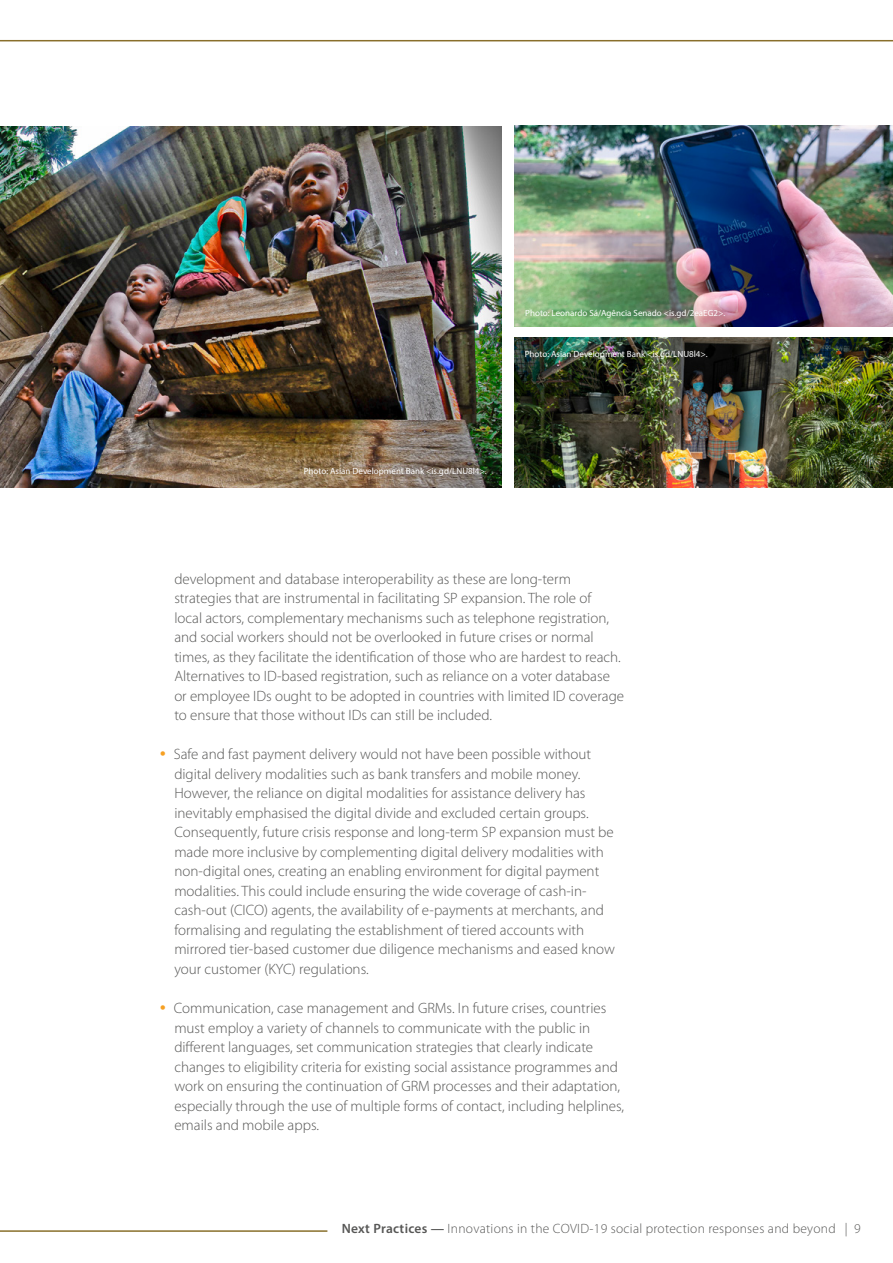
<style>
.page{position:relative;width:893px;height:1263px;background:#fff}
.page>*{position:absolute;margin:0;border:0;box-sizing:border-box;transform-origin:0 0}
.t1{font:300 15px/19.5px "Myriad Pro";color:#575756}
.t2{font:300 13.5px "Myriad Pro";letter-spacing:.02em;color:#575756}
.t3{font:9px "Myriad Pro";color:#fff}
.s1{font-weight:600}
</style>
<div class="page">
<hr style="left:0;top:40px;width:893px;height:1px;background:#896f2b">
<hr style="left:0;top:1230px;width:327px;height:2px;background:#896f2b">
<img style="left:514px;top:125px;width:379px;height:202px">
<img style="left:514px;top:338px;width:379px;height:149px">
<img style="left:0;top:126px;width:502px;height:361px">
<p class="t3" style="left:525px;top:308px;width:202px">Photo: Leonardo Sá/Agência Senado &lt;is.gd/2eaEG2&gt;.</p>
<p class="t3" style="left:525px;top:349px;width:184px">Photo: Asian Development Bank &lt;is.gd/LNU8l4&gt;.</p>
<p class="t3" style="left:304px;top:465px;width:184px">Photo: Asian Development Bank &lt;is.gd/LNU8l4&gt;.</p>
<p class="t1" style="left:174px;top:569px;width:451px">development and database interoperability as these are long-term strategies that are instrumental in facilitating SP expansion. The role of<br>local actors, complementary mechanisms such as telephone registration, and social workers should not be overlooked in future crises or normal times, as they facilitate the identification of those who are hardest to reach.<br>Alternatives to ID-based registration, such as reliance on a voter database or employee IDs ought to be adopted in countries with limited ID coverage to ensure that those without IDs can still be included.</p>
<p class="t1" style="left:174px;top:744px;width:443px">Safe and fast payment delivery would not have been possible without digital delivery modalities such as bank transfers and mobile money.<br>However, the reliance on digital modalities for assistance delivery has inevitably emphasised the digital divide and excluded certain groups.<br>Consequently, future crisis response and long-term SP expansion must be made more inclusive by complementing digital delivery modalities with non-digital ones, creating an enabling environment for digital payment modalities. This could include ensuring the wide coverage of cash-in&shy;cash-out (CICO) agents, the availability of e-payments at merchants, and formalising and regulating the establishment of tiered accounts with mirrored tier-based customer due diligence mechanisms and eased know your customer (KYC) regulations.</p>
<p class="t1" style="left:174px;top:998px;width:452px">Communication, case management and GRMs. In future crises, countries must employ a variety of channels to communicate with the public in different languages, set communication strategies that clearly indicate changes to eligibility criteria for existing social assistance programmes and work on ensuring the continuation of GRM processes and their adaptation, especially through the use of multiple forms of contact, including helplines, emails and mobile apps.</p>
<p class="t2" style="left:342px;top:1220px;width:521px"><span class="s1">Next Practices —</span> Innovations in the COVID-19 social protection responses and beyond | 9</p>
</div>
